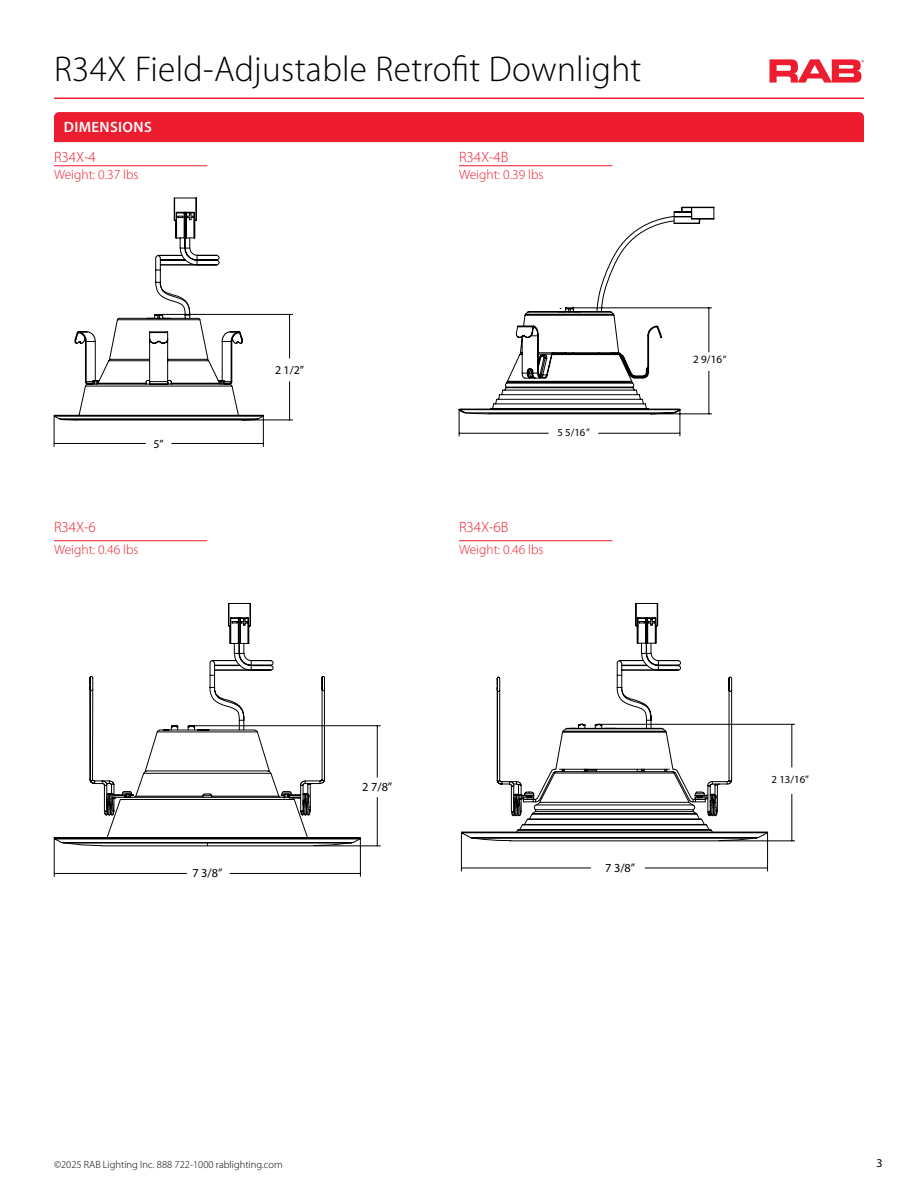
<style>
.page{position:relative;width:918px;height:1188px;background:#fff}
.page>*{position:absolute;margin:0;border:0;box-sizing:border-box;transform-origin:0 0}
.t1{font:300 36px "Myriad Pro";letter-spacing:.01em;color:#000}
.t2{font:300 15px "Myriad Pro";color:#ed1c2f}
.t3{font:600 15px "Myriad Pro";letter-spacing:.025em;color:#fff}
.t4{font:300 13.5px "Myriad Pro";color:#ed1c2f}
.t5{font:12.3px "Myriad Pro";color:#000}
.t6{font:12px "Myriad Pro";color:#000}
.t7{font:11.85px "Myriad Pro";color:#000}
.t8{font:11.25px "Myriad Pro";color:#000}
.t9{font:10.8px "Myriad Pro";color:#000}
.t10{font:300 10.5px "Myriad Pro";color:#000}
.s1{font-size:10.65px}
</style>
<div class="page">
<svg style="left:769px;top:59px;width:95px;height:24px"></svg>
<hr style="left:54px;top:98px;width:810px;height:1px;background:#ed1c2f">
<div style="left:54px;top:112px;width:810px;height:30px;background:#ed1c2f"></div>
<hr style="left:54px;top:166px;width:153px;height:1px;background:#ed1c2f">
<hr style="left:54px;top:540px;width:153px;height:1px;background:#ed1c2f">
<hr style="left:459px;top:166px;width:153px;height:1px;background:#ed1c2f">
<hr style="left:459px;top:540px;width:153px;height:1px;background:#ed1c2f">
<svg style="left:54px;top:313px;width:239px;height:134px"></svg>
<svg style="left:54px;top:198px;width:210px;height:222px"></svg>
<svg style="left:459px;top:216px;width:256px;height:220px"></svg>
<svg style="left:54px;top:725px;width:327px;height:152px"></svg>
<svg style="left:54px;top:676px;width:307px;height:170px"></svg>
<svg style="left:90px;top:618px;width:235px;height:197px"></svg>
<svg style="left:461px;top:723px;width:334px;height:148px"></svg>
<svg style="left:461px;top:723px;width:9px;height:110px"></svg>
<svg style="left:635px;top:603px;width:133px;height:235px"></svg>
<svg style="left:470px;top:617px;width:288px;height:224px"></svg>
<svg style="left:497px;top:618px;width:235px;height:198px"></svg>
<h1 class="t1" style="left:54px;top:49px;width:589px">R34X Field-Adjustable Retrofit Downlight</h1>
<p class="t3" style="left:64px;top:119px;width:90px">DIMENSIONS</p>
<p class="t2" style="left:54px;top:149px;width:43px">R34X-4</p>
<p class="t4" style="left:54px;top:167px;width:86px">Weight: 0.37 lbs</p>
<p class="t2" style="left:459px;top:149px;width:51px">R34X-4B</p>
<p class="t4" style="left:459px;top:167px;width:86px">Weight: 0.39 lbs</p>
<p class="t7" style="left:153px;top:437px;width:12px">5”</p>
<p class="t2" style="left:54px;top:519px;width:43px">R34X-6</p>
<p class="t4" style="left:54px;top:542px;width:86px">Weight: 0.46 lbs</p>
<p class="t7" style="left:275px;top:363px;width:31px">2 1/2”</p>
<p class="t9" style="left:557px;top:427px;width:34px">5 5/16”</p>
<p class="t2" style="left:459px;top:519px;width:51px">R34X-6B</p>
<p class="t4" style="left:459px;top:542px;width:86px">Weight: 0.46 lbs</p>
<p class="t8" style="left:693px;top:353px;width:35px">2 9/16<span class="s1">”</span></p>
<p class="t5" style="left:192px;top:866px;width:32px">7 3/8”</p>
<p class="t5" style="left:362px;top:780px;width:32px">2 7/8”</p>
<p class="t5" style="left:605px;top:862px;width:32px">7 3/8”</p>
<p class="t9" style="left:771px;top:774px;width:39px">2 13/16”</p>
<p class="t10" style="left:54px;top:1158px;width:230px">©2025 RAB Lighting Inc. 888 722-1000 rablighting.com</p>
<p class="t6" style="left:877px;top:1156px;width:8px">3</p>
</div>
